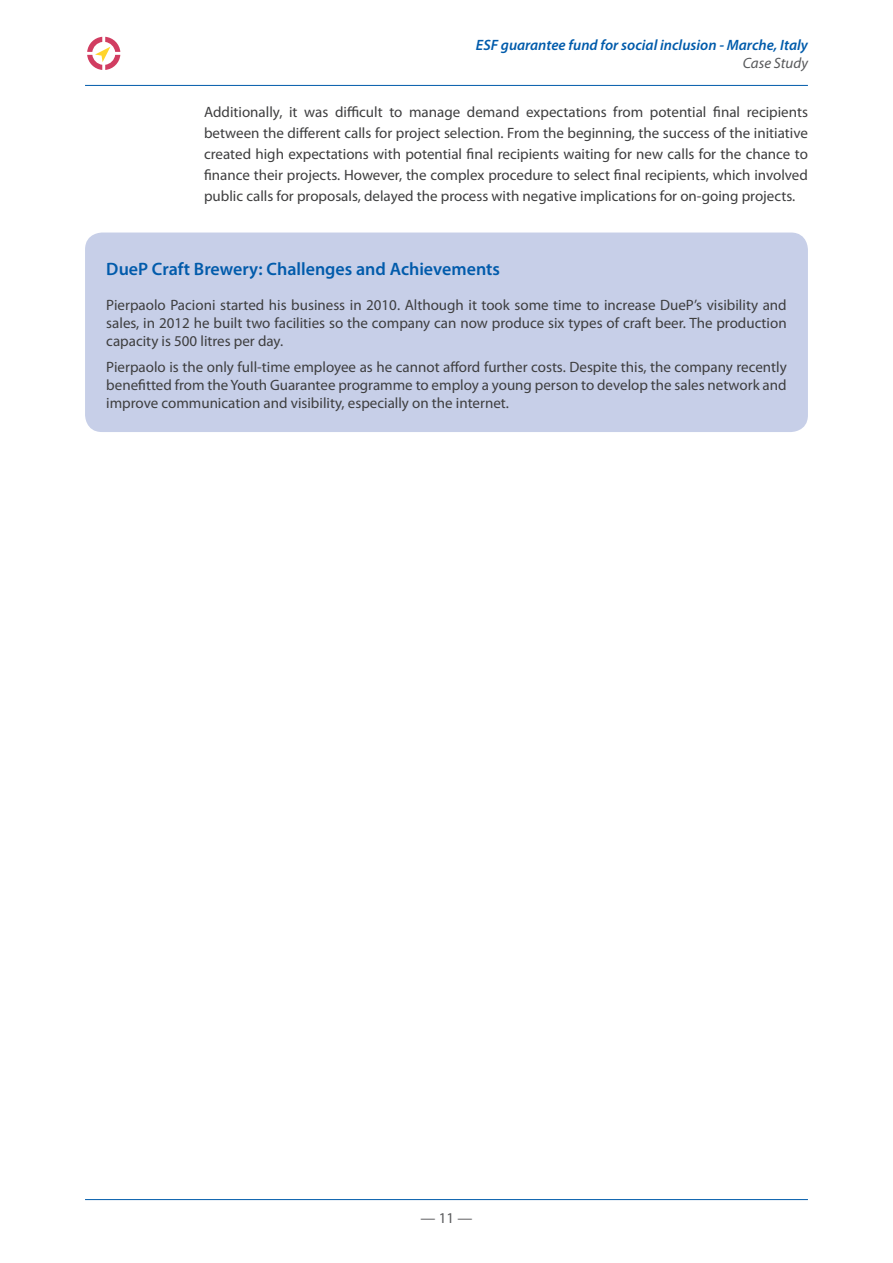
<style>
.page{position:relative;width:893px;height:1263px;background:#fff}
.page>*{position:absolute;margin:0;border:0;box-sizing:border-box;transform-origin:0 0}
.Box_headline{font:600 18px "Myriad Pro";color:#015bab}
.Box_text{font:15px/18px "Myriad Pro";color:#3e3e3f;text-align:justify}
.body_text{font:15px/21px "Myriad Pro";color:#3e3e3f;text-align:justify}
.t1{font:italic 600 15px "Myriad Pro";color:#015bab}
.t2{font:italic 15px "Myriad Pro";color:#57585a}
.t3{font:15px "Myriad Pro";color:#57585a}
</style>
<div class="page">
<hr style="left:85px;top:1199px;width:723px;height:1px;background:#015bab">
<hr style="left:85px;top:85px;width:723px;height:1px;background:#015bab">
<svg style="left:87px;top:37px;width:33px;height:33px"></svg>
<div style="left:85px;top:233px;width:723px;height:199px;background:#c7cfe8;border-radius:17px"></div>
<p class="t1" style="left:476px;top:36px;width:333px">ESF guarantee fund for social inclusion - Marche, Italy</p>
<p class="t2" style="left:743px;top:53px;width:67px">Case Study</p>
<p class="body_text" style="left:204px;top:102px;width:605px">Additionally, it was difficult to manage demand expectations from potential final recipients between the different calls for project selection. From the beginning, the success of the initiative created high expectations with potential final recipients waiting for new calls for the chance to finance their projects. However, the complex procedure to select final recipients, which involved public calls for proposals, delayed the process with negative implications for on‑going projects.</p>
<p class="Box_headline" style="left:106px;top:258px;width:395px">DueP Craft Brewery: Challenges and Achievements</p>
<p class="Box_text" style="left:106px;top:296px;width:682px">Pierpaolo Pacioni started his business in 2010. Although it took some time to increase DueP’s visibility and sales, in 2012 he built two facilities so the company can now produce six types of craft beer. The production capacity is 500 litres per day.</p>
<p class="Box_text" style="left:106px;top:358px;width:682px">Pierpaolo is the only full‑time employee as he cannot afford further costs. Despite this, the company recently benefitted from the Youth Guarantee programme to employ a young person to develop the sales network and improve communication and visibility, especially on the internet.</p>
<p class="t3" style="left:421px;top:1210px;width:53px">— 11 —</p>
</div>
